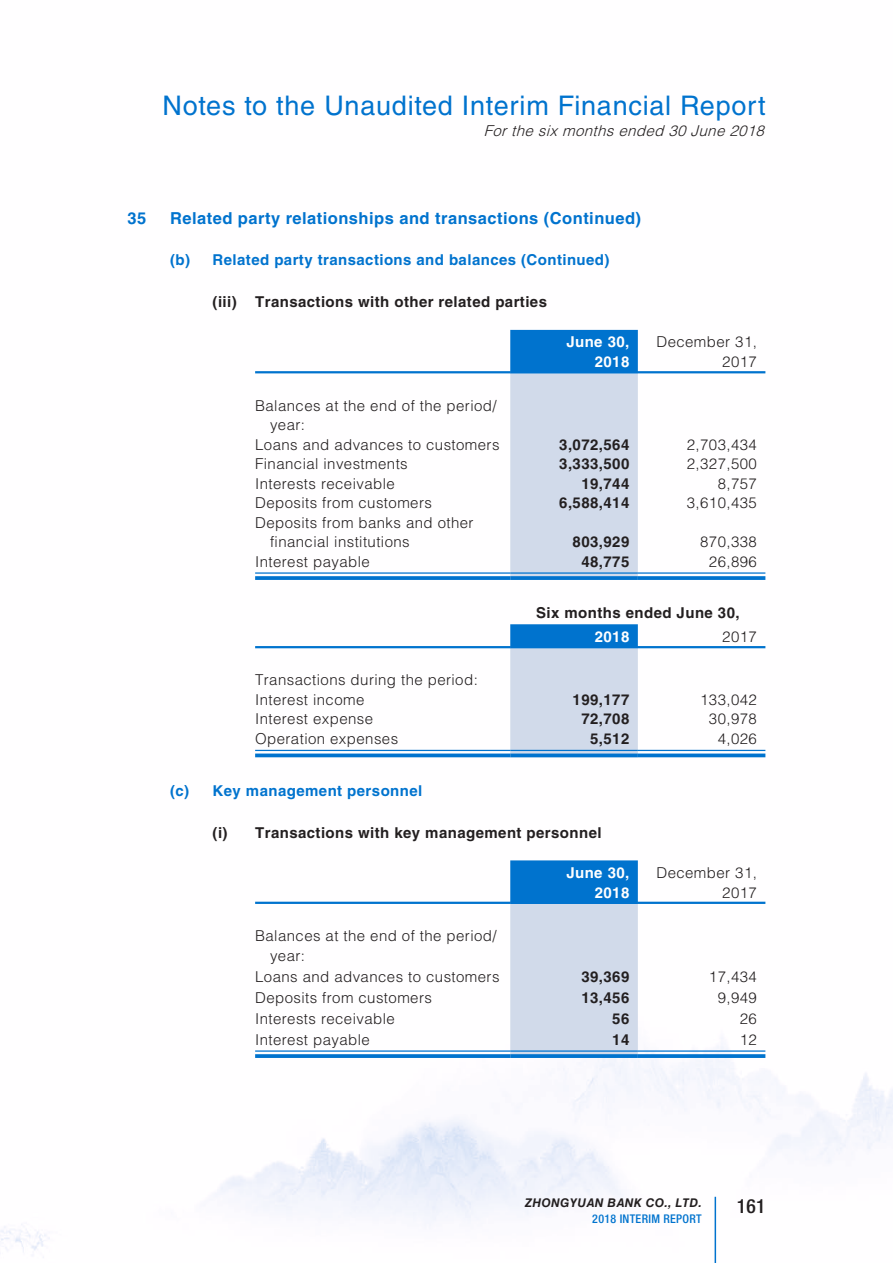
<style>
.page{position:relative;width:893px;height:1263px;background:#fff}
.page>*{position:absolute;margin:0;border:0;box-sizing:border-box;transform-origin:0 0}
.t1{font:27px "Helvetica LT Std";letter-spacing:.03em;color:#0073ce}
.t2{font:500 condensed 19.5px "Helvetica Neue LT Pro";color:#231f20}
.t3{font:700 16.5px "Helvetica LT Std";letter-spacing:.03em;color:#0073ce}
.t4{font:300 15px/19.5px "Helvetica LT Std";letter-spacing:.03em;color:#231f20}
.t5{font:700 15px "Helvetica LT Std";letter-spacing:.03em;color:#231f20}
.t6{font:700 15px "Helvetica LT Std";letter-spacing:.03em;color:#0073ce}
.t7{font:italic 300 15px "Helvetica LT Std";color:#231f20}
.t8{font:700 15px/19.5px "Helvetica LT Std";letter-spacing:.03em;color:#fff;text-align:right}
.t9{font:italic 700 12px "Helvetica LT Std";letter-spacing:.03em;color:#231f20}
.t10{font:500 condensed 12px "Helvetica Neue LT Pro";letter-spacing:.025em;color:#0073ce}
</style>
<div class="page">
<hr style="left:715px;top:1197px;width:1px;height:66px;background:#0073ce">
<svg style="left:510px;top:330px;width:128px;height:246px;background:#adc8e5"></svg>
<hr style="left:255px;top:371px;width:255px;height:2px;background:#0073ce">
<hr style="left:510px;top:371px;width:128px;height:2px;background:#0073ce">
<hr style="left:638px;top:371px;width:127px;height:2px;background:#0073ce">
<hr style="left:255px;top:572px;width:255px;height:2px;background:#0073ce">
<svg style="left:255px;top:576px;width:255px;height:4px"></svg>
<hr style="left:510px;top:572px;width:128px;height:2px;background:#0073ce">
<svg style="left:510px;top:576px;width:128px;height:4px"></svg>
<hr style="left:638px;top:572px;width:127px;height:2px;background:#0073ce">
<svg style="left:638px;top:576px;width:127px;height:4px"></svg>
<svg style="left:510px;top:624px;width:128px;height:129px;background:#acc8e5"></svg>
<hr style="left:255px;top:646px;width:255px;height:2px;background:#0073ce">
<hr style="left:510px;top:646px;width:128px;height:2px;background:#0073ce">
<hr style="left:638px;top:646px;width:127px;height:2px;background:#0073ce">
<hr style="left:255px;top:750px;width:255px;height:1px;background:#0073ce">
<svg style="left:255px;top:753px;width:255px;height:4px"></svg>
<hr style="left:510px;top:750px;width:128px;height:1px;background:#0073ce">
<svg style="left:510px;top:753px;width:128px;height:4px"></svg>
<hr style="left:638px;top:750px;width:127px;height:1px;background:#0073ce">
<svg style="left:638px;top:753px;width:127px;height:4px"></svg>
<svg style="left:510px;top:860px;width:128px;height:194px;background:#a3c3e4"></svg>
<hr style="left:255px;top:902px;width:255px;height:2px;background:#0073ce">
<hr style="left:510px;top:902px;width:128px;height:2px;background:#0073ce">
<hr style="left:638px;top:902px;width:127px;height:2px;background:#0073ce">
<hr style="left:255px;top:1050px;width:255px;height:2px;background:#0073ce">
<svg style="left:255px;top:1054px;width:255px;height:4px"></svg>
<hr style="left:510px;top:1050px;width:128px;height:2px;background:#0073ce">
<svg style="left:510px;top:1054px;width:128px;height:4px"></svg>
<hr style="left:638px;top:1050px;width:127px;height:2px;background:#0073ce">
<svg style="left:638px;top:1054px;width:127px;height:4px"></svg>
<h1 class="t1" style="left:162px;top:89px;width:605px">Notes to the Unaudited Interim Financial Report</h1>
<p class="t7" style="left:484px;top:121px;width:287px">Forthe sixmonthsended 30 June 2018</p>
<p class="t3" style="left:128px;top:209px;width:20px">35</p>
<p class="t3" style="left:170px;top:209px;width:472px">Related party relationships and transactions (Continued)</p>
<p class="t6" style="left:170px;top:251px;width:441px">(b) Related party transactions and balances (Continued)</p>
<p class="t5" style="left:213px;top:293px;width:336px">(iii) Transactions with other related parties</p>
<p class="t8" style="left:566px;top:332px;width:64px">June 30,<br>2018</p>
<p class="t4" style="left:656px;top:332px;width:102px;text-align:right">December 31,<br>2017</p>
<p class="t4" style="left:255px;top:395px;width:243px">Balances at the end of the period/</p>
<p class="t4" style="left:270px;top:415px;width:37px">year:</p>
<p class="t4" style="left:255px;top:434px;width:246px">Loans and advances to customers</p>
<p class="t5" style="left:559px;top:435px;width:72px">3,072,564</p>
<p class="t4" style="left:687px;top:434px;width:72px">2,703,434</p>
<p class="t4" style="left:255px;top:454px;width:154px">Financial investments</p>
<p class="t5" style="left:559px;top:455px;width:72px">3,333,500</p>
<p class="t4" style="left:687px;top:454px;width:72px">2,327,500</p>
<p class="t4" style="left:255px;top:473px;width:141px">Interests receivable</p>
<p class="t5" style="left:581px;top:474px;width:49px">19,744</p>
<p class="t4" style="left:718px;top:473px;width:41px">8,757</p>
<p class="t4" style="left:255px;top:493px;width:178px">Deposits from customers</p>
<p class="t5" style="left:559px;top:494px;width:72px">6,588,414</p>
<p class="t4" style="left:687px;top:493px;width:72px">3,610,435</p>
<p class="t4" style="left:270px;top:512px;width:205px;text-indent:-15px">Deposits from banks and other financial institutions</p>
<p class="t5" style="left:573px;top:533px;width:58px">803,929</p>
<p class="t4" style="left:700px;top:532px;width:58px">870,338</p>
<p class="t4" style="left:255px;top:551px;width:116px">Interest payable</p>
<p class="t5" style="left:581px;top:552px;width:49px">48,775</p>
<p class="t4" style="left:709px;top:551px;width:49px">26,896</p>
<p class="t5" style="left:536px;top:604px;width:205px">Six months ended June 30,</p>
<p class="t8" style="left:595px;top:627px;width:36px">2018</p>
<p class="t4" style="left:722px;top:627px;width:36px">2017</p>
<p class="t4" style="left:255px;top:670px;width:224px">Transactions during the period:<br>Interest income</p>
<p class="t5" style="left:573px;top:690px;width:58px">199,177</p>
<p class="t4" style="left:700px;top:690px;width:58px">133,042</p>
<p class="t4" style="left:255px;top:709px;width:120px">Interest expense</p>
<p class="t5" style="left:581px;top:710px;width:49px">72,708</p>
<p class="t4" style="left:709px;top:709px;width:49px">30,978</p>
<p class="t4" style="left:255px;top:729px;width:145px">Operation expenses</p>
<p class="t5" style="left:590px;top:729px;width:41px">5,512</p>
<p class="t4" style="left:718px;top:729px;width:41px">4,026</p>
<p class="t6" style="left:170px;top:781px;width:254px">(c) Key management personnel</p>
<p class="t5" style="left:213px;top:823px;width:391px">(i) Transactions with key management personnel</p>
<p class="t8" style="left:566px;top:863px;width:64px">June 30,<br>2018</p>
<p class="t4" style="left:656px;top:863px;width:102px;text-align:right">December 31,<br>2017</p>
<p class="t4" style="left:270px;top:926px;width:228px;text-indent:-15px">Balances at the end of the period/ year:</p>
<p class="t4" style="left:255px;top:966px;width:246px">Loans and advances to customers</p>
<p class="t5" style="left:581px;top:967px;width:49px">39,369</p>
<p class="t4" style="left:709px;top:966px;width:49px">17,434</p>
<p class="t4" style="left:255px;top:987px;width:178px">Deposits from customers</p>
<p class="t5" style="left:581px;top:988px;width:49px">13,456</p>
<p class="t4" style="left:718px;top:987px;width:41px">9,949</p>
<p class="t4" style="left:255px;top:1008px;width:141px">Interests receivable</p>
<p class="t5" style="left:612px;top:1009px;width:19px">56</p>
<p class="t4" style="left:740px;top:1008px;width:19px">26</p>
<p class="t4" style="left:255px;top:1029px;width:116px">Interest payable</p>
<p class="t5" style="left:612px;top:1030px;width:19px">14</p>
<p class="t4" style="left:740px;top:1029px;width:19px">12</p>
<p class="t9" style="left:525px;top:1195px;width:179px">ZHONGYUAN BANK CO., LTD.</p>
<p class="t10" style="left:592px;top:1212px;width:111px">2018 INTERIM REPORT</p>
<h2 class="t2" style="left:737px;top:1194px;width:30px">161</h2>
</div>
